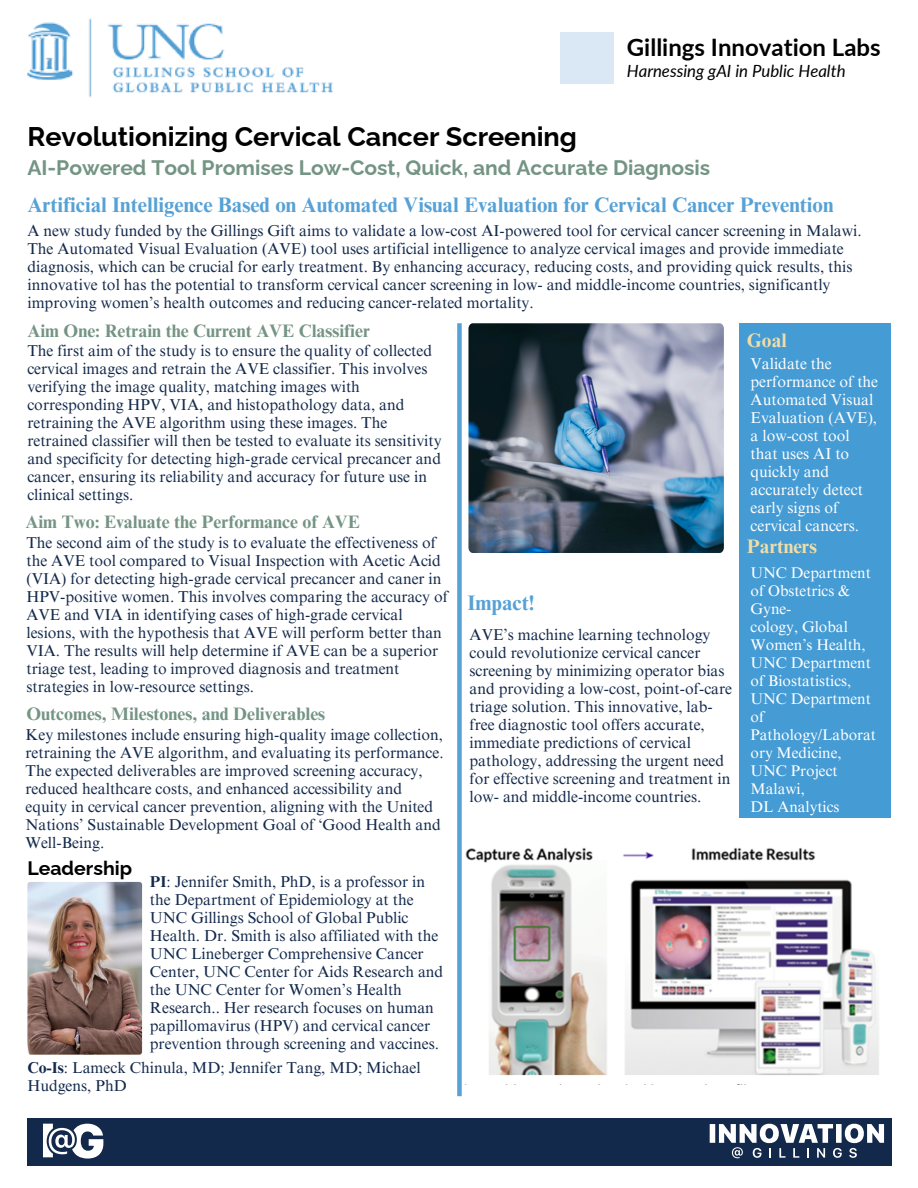
<style>
.page{position:relative;width:918px;height:1188px;background:#fff}
.page>*{position:absolute;margin:0;border:0;box-sizing:border-box;transform-origin:0 0}
.t1{font:700 27px "Raleway";color:#000}
.t2{font:700 24px "Lato";color:#000}
.t3{font:700 21px "Times NRMT Pro";color:#56a1d5}
.t4{font:700 21px "Raleway";color:#749484}
.t5{font:700 19.5px "Times NRMT Pro";color:#f0dea7}
.t6{font:700 19.5px "Raleway";color:#000}
.t7{font:700 18px "Times NRMT Pro";color:#749484}
.t8{font:italic 16.8px "Lato";color:#000}
.t9{font:15.75px/18px "Times NRMT Pro";color:#13294b}
.t10{font:15.75px/18px "Times NRMT Pro";color:#fff}
.t11{font:15.45px/18px "Times NRMT Pro";color:#fff}
.s1{font-weight:700}
</style>
<div class="page">
<div style="left:561px;top:33px;width:53px;height:51px;background:#dae8f6"></div>
<img style="left:27px;top:18px;width:306px;height:80px">
<div style="left:457px;top:323px;width:5px;height:773px;background:#56a1d5"></div>
<div style="left:739px;top:323px;width:152px;height:494px;background:#459bd4"></div>
<div style="left:27px;top:1118px;width:864px;height:48px;background:#13294b"></div>
<img style="left:27px;top:882px;width:115px;height:173px;border-radius:3px">
<img style="left:468px;top:323px;width:256px;height:230px">
<img style="left:466px;top:847px;width:413px;height:238px">
<svg style="left:710px;top:1124px;width:174px;height:34px"></svg>
<svg style="left:43px;top:1124px;width:60px;height:35px"></svg>
<h2 class="t2" style="left:627px;top:32px;width:255px">Gillings Innovation Labs</h2>
<p class="t8" style="left:627px;top:60px;width:220px">Harnessing gAI in Public Health</p>
<h1 class="t1" style="left:27px;top:121px;width:551px">Revolutionizing Cervical Cancer Screening</h1>
<h3 class="t4" style="left:27px;top:155px;width:684px">AI-Powered Tool Promises Low-Cost, Quick, and Accurate Diagnosis</h3>
<h3 class="t3" style="left:27px;top:197px;width:808px">Artificial Intelligence Based on Automated Visual Evaluation for Cervical Cancer Prevention</h3>
<p class="t9" style="left:27px;top:223px;width:836px">A new study funded by the Gillings Gift aims to validate a low-cost AI-powered tool for cervical cancer screening in Malawi.<br>The Automated Visual Evaluation (AVE) tool uses artificial intelligence to analyze cervical images and provide immediate diagnosis, which can be crucial for early treatment. By enhancing accuracy, reducing costs, and providing quick results, this innovative tol has the potential to transform cervical cancer screening in low- and middle-income countries, significantly improving women’s health outcomes and reducing cancer-related mortality.</p>
<p class="t7" style="left:27px;top:324px;width:344px">Aim One: Retrain the Current AVE Classifier</p>
<p class="t9" style="left:27px;top:344px;width:416px">The first aim of the study is to ensure the quality of collected cervical images and retrain the AVE classifier. This involves verifying the image quality, matching images with corresponding HPV, VIA, and histopathology data, and retraining the AVE algorithm using these images. The retrained classifier will then be tested to evaluate its sensitivity and specificity for detecting high-grade cervical precancer and cancer, ensuring its reliability and accuracy for future use in clinical settings.</p>
<p class="t9" style="left:26px;top:536px;width:423px">The second aim of the study is to evaluate the effectiveness of the AVE tool compared to Visual Inspection with Acetic Acid (VIA) for detecting high-grade cervical precancer and caner in HPV-positive women. This involves comparing the accuracy of AVE and VIA in identifying cases of high-grade cervical lesions, with the hypothesis that AVE will perform better than VIA. The results will help determine if AVE can be a superior triage test, leading to improved diagnosis and treatment strategies in low-resource settings.</p>
<p class="t7" style="left:26px;top:515px;width:336px">Aim Two: Evaluate the Performance of AVE</p>
<p class="t7" style="left:26px;top:707px;width:300px">Outcomes, Milestones, and Deliverables</p>
<p class="t9" style="left:26px;top:728px;width:420px">Key milestones include ensuring high-quality image collection, retraining the AVE algorithm, and evaluating its performance.<br>The expected deliverables are improved screening accuracy, reduced healthcare costs, and enhanced accessibility and equity in cervical cancer prevention, aligning with the United Nations’ Sustainable Development Goal of ‘Good Health and Well-Being.</p>
<p class="t6" style="left:27px;top:857px;width:106px">Leadership</p>
<p class="t9" style="left:150px;top:875px;width:295px"><span class="s1">PI</span>: Jennifer Smith, PhD, is a professor in the Department of Epidemiology at the UNC Gillings School of Global Public Health. Dr. Smith is also affiliated with the UNC Lineberger Comprehensive Cancer Center, UNC Center for Aids Research and the UNC Center for Women’s Health Research.. Her research focuses on human papillomavirus (HPV) and cervical cancer prevention through screening and vaccines.</p>
<p class="t9" style="left:27px;top:1060px;width:395px"><span class="s1">Co-Is</span>: Lameck Chinula, MD; Jennifer Tang, MD; Michael<br>Hudgens, PhD</p>
<h3 class="t3" style="left:467px;top:595px;width:69px">Impact!</h3>
<p class="t9" style="left:470px;top:627px;width:264px">AVE’s machine learning technology could revolutionize cervical cancer screening by minimizing operator bias and providing a low-cost, point-of-care triage solution. This innovative, lab&shy;free diagnostic tool offers accurate, immediate predictions of cervical pathology, addressing the urgent need for effective screening and treatment in low- and middle-income countries.</p>
<p class="t5" style="left:747px;top:333px;width:41px">Goal</p>
<p class="t10" style="left:751px;top:357px;width:129px">Validate the performance of the<br>Automated Visual<br>Evaluation (AVE), a low-cost tool that uses AI to quickly and accurately detect early signs of cervical cancers.</p>
<p class="t5" style="left:747px;top:539px;width:72px">Partners</p>
<p class="t11" style="left:751px;top:565px;width:127px">UNC Department of Obstetrics &amp;<br>Gyne-<br>cology, Global<br>Women’s Health,<br>UNC Department of Biostatistics,<br>UNC Department of<br>Pathology/Laborat ory Medicine,<br>UNC Project<br>Malawi,<br>DL Analytics</p>
</div>
